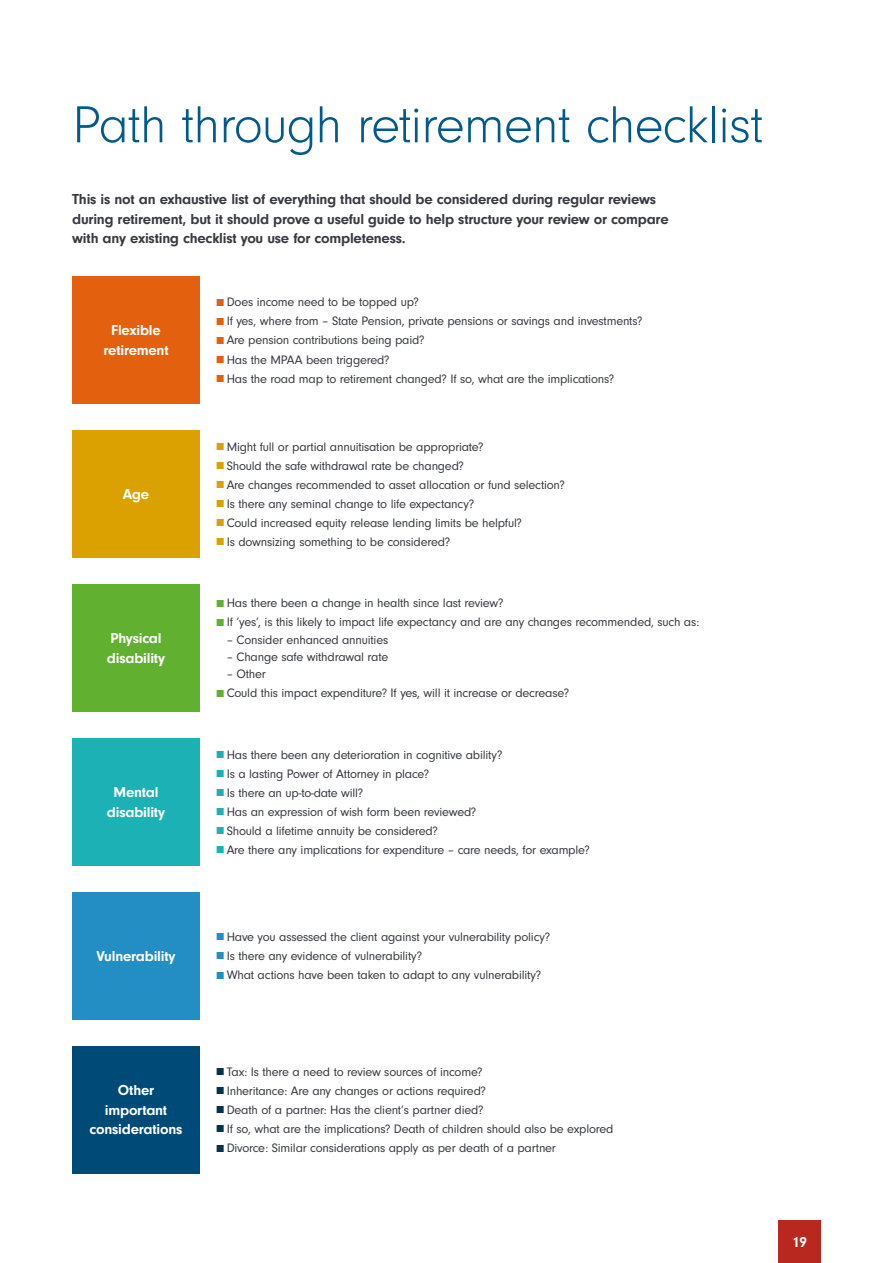
<style>
.page{position:relative;width:893px;height:1263px;background:#fff}
.page>*{position:absolute;margin:0;border:0;box-sizing:border-box;transform-origin:0 0}
.t1{font:300 54px "Neuzeit Gro";letter-spacing:-.02em;color:#00598f}
.t2{font:700 15px/19.5px "Neuzeit Gro";letter-spacing:-.015em;color:#383941}
.t3{font:700 15px/19.5px "Neuzeit Gro";letter-spacing:-.015em;color:#fff;text-align:center}
.t4{font:12.75px "Neuzeit Gro";letter-spacing:-.015em;color:#383941}
.s1{font-weight:300;font-size:10.5px;color:#e3610e}
.s2{font-weight:300;font-size:10.5px;color:#daa100}
.s3{font-weight:300;font-size:10.5px;color:#62b02f}
.s4{font-weight:300;font-size:10.5px;color:#1cb2b5}
.s5{font-weight:300;font-size:10.5px;color:#238ec3}
.s6{font-weight:300;font-size:10.5px;color:#02354b}
</style>
<div class="page">
<div style="left:778px;top:1220px;width:43px;height:43px;background:#b8281f"></div>
<div style="left:72px;top:276px;width:128px;height:128px;background:#e3610e"></div>
<div style="left:72px;top:430px;width:128px;height:128px;background:#daa100"></div>
<div style="left:72px;top:584px;width:128px;height:128px;background:#62b02f"></div>
<div style="left:72px;top:738px;width:128px;height:128px;background:#1cb2b5"></div>
<div style="left:72px;top:892px;width:128px;height:128px;background:#238ec3"></div>
<div style="left:72px;top:1046px;width:128px;height:128px;background:#004a78"></div>
<h1 class="t1" style="left:72px;top:96px;width:693px">Path through retirement checklist</h1>
<p class="t2" style="left:72px;top:190px;width:598px">This is not an exhaustive list of everything that should be considered during regular reviews during retirement, but it should prove a useful guide to help structure your review or compare with any existing checklist you use for completeness.</p>
<p class="t3" style="left:103px;top:321px;width:67px">Flexible retirement</p>
<p class="t3" style="left:123px;top:485px;width:28px">Age</p>
<p class="t3" style="left:107px;top:629px;width:60px;text-align:left">Physical disability</p>
<p class="t3" style="left:107px;top:783px;width:60px">Mental disability</p>
<p class="t3" style="left:96px;top:946px;width:81px">Vulnerability</p>
<p class="t4" style="left:217px;top:295px;width:204px"><span class="s1">■</span> Does income need to be topped up?</p>
<p class="t4" style="left:217px;top:314px;width:427px"><span class="s1">■</span> If yes, where from – State Pension, private pensions or savings and investments?</p>
<p class="t4" style="left:217px;top:333px;width:209px"><span class="s1">■</span> Are pension contributions being paid?</p>
<p class="t4" style="left:217px;top:352px;width:174px"><span class="s1">■</span> Has the MPAA been triggered?</p>
<p class="t4" style="left:217px;top:371px;width:399px"><span class="s1">■</span> Has the road map to retirement changed? If so, what are the implications?</p>
<p class="t4" style="left:217px;top:440px;width:268px"><span class="s2">■</span> Might full or partial annuitisation be appropriate?</p>
<p class="t4" style="left:217px;top:459px;width:249px"><span class="s2">■</span> Should the safe withdrawal rate be changed?</p>
<p class="t4" style="left:217px;top:478px;width:350px"><span class="s2">■</span> Are changes recommended to asset allocation or fund selection?</p>
<p class="t4" style="left:217px;top:497px;width:259px"><span class="s2">■</span> Is there any seminal change to life expectancy?</p>
<p class="t4" style="left:217px;top:516px;width:307px"><span class="s2">■</span> Could increased equity release lending limits be helpful?</p>
<p class="t4" style="left:217px;top:535px;width:235px"><span class="s2">■</span> Is downsizing something to be considered?</p>
<p class="t4" style="left:217px;top:596px;width:288px"><span class="s3">■</span> Has there been a change in health since last review?</p>
<p class="t4" style="left:217px;top:615px;width:484px"><span class="s3">■</span> If ‘yes’, is this likely to impact life expectancy and are any changes recommended, such as:</p>
<p class="t4" style="left:227px;top:633px;width:163px">– Consider enhanced annuities</p>
<p class="t4" style="left:227px;top:650px;width:163px">– Change safe withdrawal rate</p>
<p class="t4" style="left:227px;top:667px;width:41px">– Other</p>
<p class="t4" style="left:217px;top:686px;width:354px"><span class="s3">■</span> Could this impact expenditure? If yes, will it increase or decrease?</p>
<p class="t4" style="left:217px;top:747px;width:287px"><span class="s4">■</span> Has there been any deterioration in cognitive ability?</p>
<p class="t4" style="left:217px;top:767px;width:214px"><span class="s4">■</span> Is a lasting Power of Attorney in place?</p>
<p class="t4" style="left:217px;top:786px;width:148px"><span class="s4">■</span> Is there an up-to-date will?</p>
<p class="t4" style="left:217px;top:805px;width:261px"><span class="s4">■</span> Has an expression of wish form been reviewed?</p>
<p class="t4" style="left:217px;top:824px;width:223px"><span class="s4">■</span> Should a lifetime annuity be considered?</p>
<p class="t4" style="left:217px;top:843px;width:374px"><span class="s4">■</span> Are there any implications for expenditure – care needs, for example?</p>
<p class="t4" style="left:217px;top:930px;width:335px"><span class="s5">■</span> Have you assessed the client against your vulnerability policy?</p>
<p class="t4" style="left:217px;top:949px;width:207px"><span class="s5">■</span> Is there any evidence of vulnerability?</p>
<p class="t4" style="left:217px;top:968px;width:326px"><span class="s5">■</span> What actions have been taken to adapt to any vulnerability?</p>
<p class="t3" style="left:90px;top:1081px;width:94px">Other important considerations</p>
<p class="t4" style="left:217px;top:1065px;width:267px"><span class="s6">■</span> Tax: Is there a need to review sources of income?</p>
<p class="t4" style="left:217px;top:1084px;width:271px"><span class="s6">■</span> Inheritance: Are any changes or actions required?</p>
<p class="t4" style="left:217px;top:1103px;width:268px"><span class="s6">■</span> Death of a partner: Has the client’s partner died?</p>
<p class="t4" style="left:217px;top:1122px;width:398px"><span class="s6">■</span> If so, what are the implications? Death of children should also be explored</p>
<p class="t4" style="left:217px;top:1141px;width:341px"><span class="s6">■</span> Divorce: Similar considerations apply as per death of a partner</p>
<p class="t3" style="left:792px;top:1232px;width:16px">19</p>
</div>
